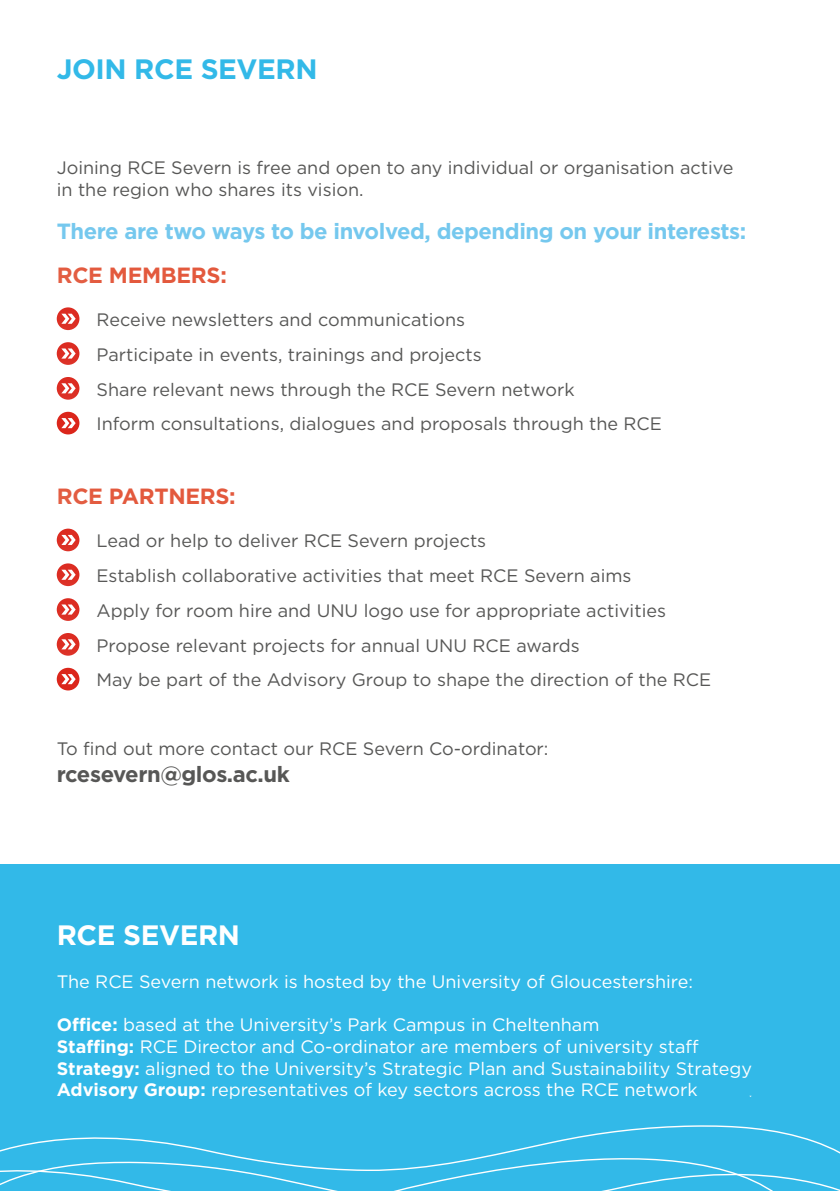
<style>
.page{position:relative;width:840px;height:1191px;background:#fff}
.page>*{position:absolute;margin:0;border:0;box-sizing:border-box;transform-origin:0 0}
.t1{font:700 28px "Gotham";letter-spacing:-.015em;color:#32b9e8}
.t2{font:700 28px "Gotham";letter-spacing:-.015em;color:#fff}
.t3{font:700 22px "Gotham";letter-spacing:-.02em;color:#75c8ee}
.t4{font:700 22px "Gotham";letter-spacing:-.015em;color:#e3593d}
.t5{font:700 22px "Gotham";letter-spacing:-.02em;color:#575756}
.t6{font:18px/34.8px "Gotham";color:#575756}
.t7{font:18px/21.6px "Gotham";color:#fff}
.s1{font-weight:700}
</style>
<div class="page">
<div style="left:0;top:864px;width:839px;height:327px;background:#32b9e8"></div>
<div style="left:57px;top:412px;width:22px;height:22px;background:#db261b;border-radius:50%"></div>
<svg style="left:61px;top:418px;width:15px;height:10px"></svg>
<div style="left:57px;top:668px;width:22px;height:22px;background:#db261b;border-radius:50%"></div>
<svg style="left:61px;top:674px;width:15px;height:10px"></svg>
<svg style="left:0;top:1125px;width:789px;height:66px"></svg>
<h1 class="t1" style="left:57px;top:51px;width:18px">JOIN</h1>
<h1 class="t1" style="left:134px;top:51px;width:185px">RCE Severn</h1>
<p class="t6" style="left:57px;top:157px;width:677px;line-height:21.6px">Joining RCE Severn is free and open to any individual or organisation active in the region who shares its vision.</p>
<p class="t3" style="left:57px;top:217px;width:690px">There are two ways to be involved, depending on your interests:</p>
<p class="t4" style="left:57px;top:260px;width:135px">RCE Mem bers</p>
<p class="t4" style="left:220px;top:260px;width:8px">:</p>
<p class="t6" style="left:96px;top:302px;width:386px">Receive newsletters and communications<br>Participate in events, trainings and projects<br>Share relevant news through the RCE</p>
<p class="t6" style="left:96px;top:371px;width:540px;text-indent:338px">Severn network<br>I nform consultations, dialogues and proposals through the RCE</p>
<p class="t4" style="left:57px;top:481px;width:68px">RCE Par</p>
<p class="t4" style="left:154px;top:481px;width:46px">tners</p>
<p class="t4" style="left:229px;top:481px;width:8px">:</p>
<p class="t6" style="left:96px;top:523px;width:220px">Lead or help to deliver RCE</p>
<p class="t6" style="left:96px;top:523px;width:397px;text-indent:251px">Severn projects<br>Establish collaborative activities that meet RCE</p>
<p class="t6" style="left:96px;top:558px;width:570px;text-indent:427px">Severn aims<br>Apply for room hire and UN U logo use for appropriate activities<br>Propose relevant projects for annual UN U RCE</p>
<p class="t6" style="left:96px;top:627px;width:589px;text-indent:419px">awards<br>May be part of the Advisory Group to shape the direction of the RCE</p>
<p class="t6" style="left:57px;top:731px;width:275px">To find out more contact our RCE</p>
<p class="t6" style="left:363px;top:731px;width:187px">Severn Co-ordinator:</p>
<p class="t5" style="left:57px;top:759px;width:234px">rcesevern@glos.ac.uk</p>
<h1 class="t2" style="left:57px;top:916px;width:185px">RCE Severn</h1>
<p class="t7" style="left:57px;top:970px;width:52px">The RCE</p>
<p class="t7" style="left:139px;top:970px;width:555px">Severn network is hosted by the University of Gloucestershire:</p>
<p class="t7" style="left:57px;top:1014px;width:544px"><span class="s1">Office:</span> based at the University’s Park Campus in Cheltenham<br><span class="s1">Staffing:</span> RCE</p>
<p class="t7" style="left:57px;top:1035px;width:696px;text-indent:127px">D irector and Co-ordinator are members of university staff<br><span class="s1">Strategy:</span> aligned to the University’s Strategic Plan and Sustainability Strategy<br><span class="s1">Advisory Group:</span> representatives of key sectors across the RCE</p>
<p class="t7" style="left:624px;top:1078px;width:75px">network</p>
</div>
